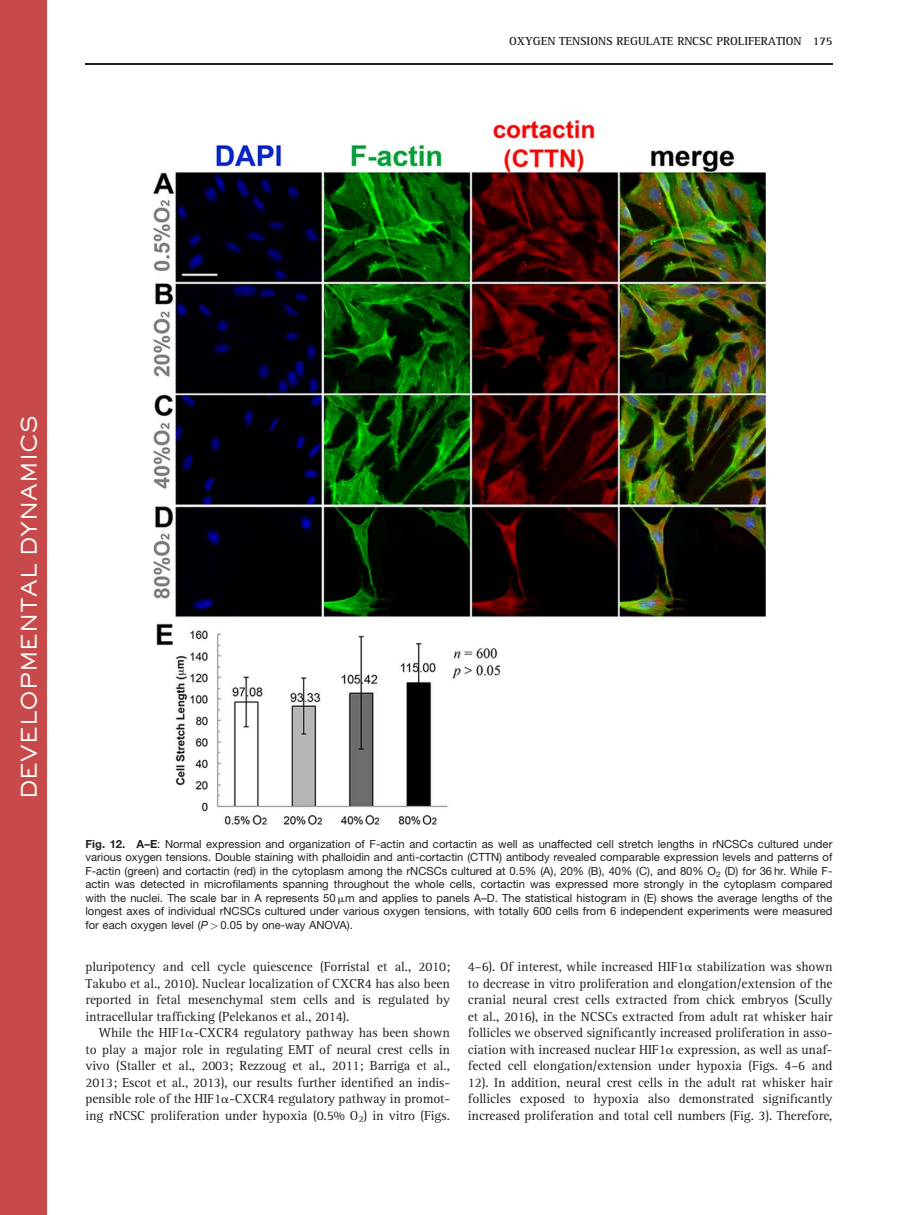
<style>
.page{position:relative;width:918px;height:1215px;background:#fff}
.page>*{position:absolute;margin:0;border:0;box-sizing:border-box;transform-origin:0 0}
.t1{font:500 21px "AT Sackers Gothic";color:#fff}
.t2{font:13.5px/16.5px "Adv O Tac 89 c 4 c 3";color:#231f20;text-align:justify}
.t3{font:12px "Adv OT25553 a 69.B";color:#231f20}
.t4{font:11.25px/13.5px "Adv Helneu R";color:#231f20;text-align:justify}
.s1{font-family:"Adv Helneu B"}
.s2{font-family:"Adv P80675"}
.s3{font-family:"Adv Helneu I"}
.s4{font-family:"Adv P4 C4 E51"}
</style>
<div class="page">
<div style="left:0;top:0;width:47px;height:1215px;background:#c8494a"></div>
<img style="left:153px;top:120px;width:613px;height:705px">
<hr style="left:85px;top:63px;width:748px;height:1px;background:#231f20">
<p class="t3" style="left:509px;top:36px;width:325px">OXYGEN TENSIONS REGULATE RNCSC PROLIFERATION 175</p>
<h1 class="t1" style="left:21px;top:799px;width:385px;rotate:-90deg">DEVELOPMENTAL DYNAMICS</h1>
<p class="t4" style="left:85px;top:838px;width:749px"><span class="s1">Fig. 12. A–E</span>: Normal expression and organization of F-actin and cortactin as well as unaffected cell stretch lengths in rNCSCs cultured under various oxygen tensions. Double staining with phalloidin and anti-cortactin (CTTN) antibody revealed comparable expression levels and patterns of F-actin (green) and cortactin (red) in the cytoplasm among the rNCSCs cultured at 0.5% (A), 20% (B), 40% (C), and 80% O<sub>2</sub> (D) for 36 hr. While F&shy;actin was detected in microfilaments spanning throughout the whole cells, cortactin was expressed more strongly in the cytoplasm compared with the nuclei. The scale bar in A represents 50 <span class="s2">m</span>m and applies to panels A–D. The statistical histogram in (E) shows the average lengths of the longest axes of individual rNCSCs cultured under various oxygen tensions, with totally 600 cells from 6 independent experiments were measured for each oxygen level (<span class="s3">P</span> <span class="s4">&gt;</span> 0.05 by one-way ANOVA).</p>
<p class="t2" style="left:85px;top:960px;width:366px">pluripotency and cell cycle quiescence (Forristal et al., 2010; Takubo et al., 2010). Nuclear localization of CXCR4 has also been reported in fetal mesenchymal stem cells and is regulated by intracellular trafficking (Pelekanos et al., 2014).</p>
<p class="t2" style="left:85px;top:1026px;width:366px;text-indent:14px">While the HIF1<span class="s2">a</span>-CXCR4 regulatory pathway has been shown to play a major role in regulating EMT of neural crest cells in vivo (Staller et al., 2003; Rezzoug et al., 2011; Barriga et al., 2013; Escot et al., 2013), our results further identified an indis&shy;pensible role of the HIF1<span class="s2">a</span>-CXCR4 regulatory pathway in promot&shy;ing rNCSC proliferation under hypoxia (0.5% O<sub>2</sub>) in vitro (Figs.</p>
<p class="t2" style="left:468px;top:960px;width:366px">4–6). Of interest, while increased HIF1<span class="s2">a</span> stabilization was shown to decrease in vitro proliferation and elongation/extension of the cranial neural crest cells extracted from chick embryos (Scully et al., 2016), in the NCSCs extracted from adult rat whisker hair follicles we observed significantly increased proliferation in asso&shy;ciation with increased nuclear HIF1<span class="s2">a</span> expression, as well as unaf&shy;fected cell elongation/extension under hypoxia (Figs. 4–6 and 12). In addition, neural crest cells in the adult rat whisker hair follicles exposed to hypoxia also demonstrated significantly increased proliferation and total cell numbers (Fig. 3). Therefore,</p>
</div>
